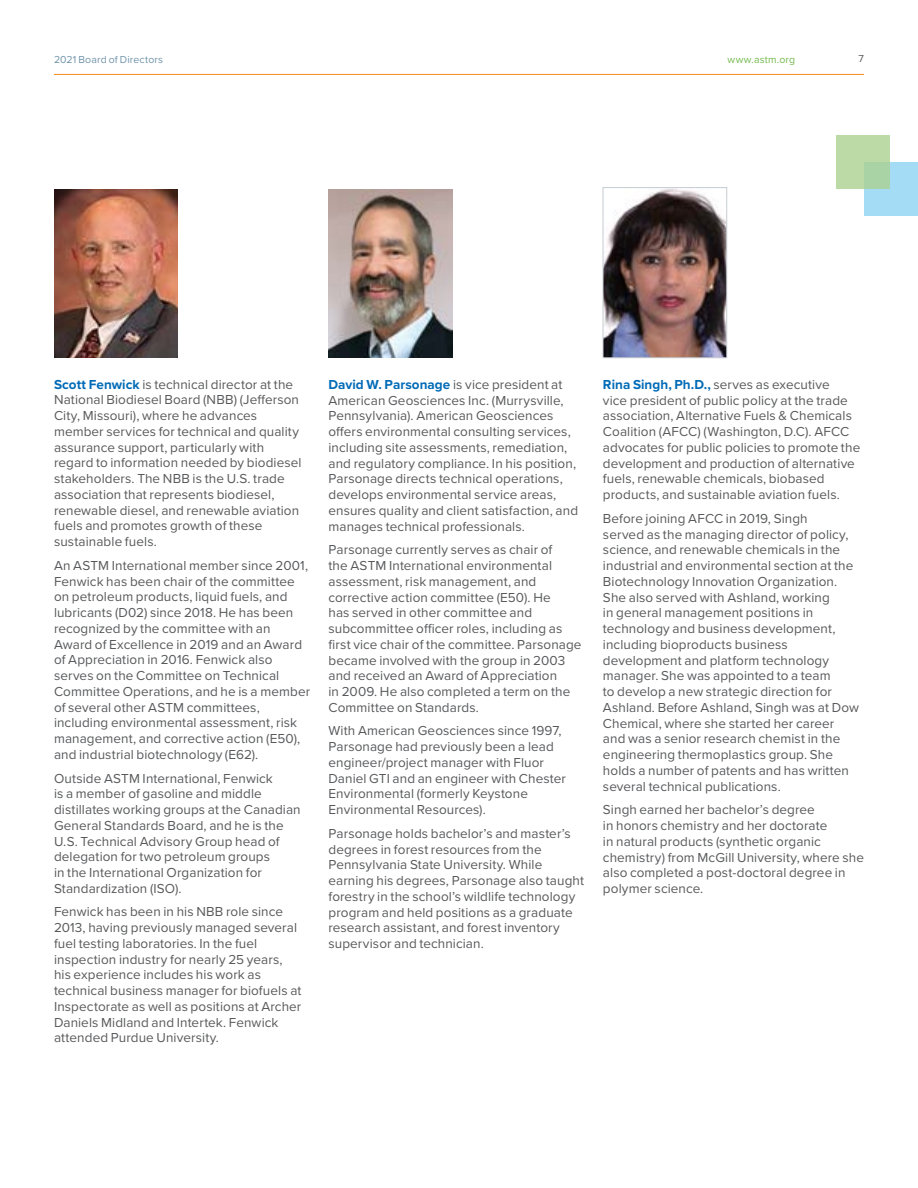
<style>
.page{position:relative;width:918px;height:1188px;background:#fff}
.page>*{position:absolute;margin:0;border:0;box-sizing:border-box;transform-origin:0 0}
.t1{font:13.5px/15.8px "Proxima Nova";letter-spacing:.005em;color:#58595b}
.t2{font:10.5px "Proxima Nova";letter-spacing:.015em;color:#7094aa}
.t3{font:10.5px "Proxima Nova";letter-spacing:.02em;color:#75ba4e}
.t4{font:10.5px "Proxima Nova";color:#58595b}
.s1{font-weight:700;color:#006bb7}
</style>
<div class="page">
<div style="left:864px;top:162px;width:54px;height:54px;background:#a4dcf5"></div>
<div style="left:836px;top:135px;width:54px;height:54px;background:linear-gradient(to right,#bedba6,#b0d6a5)"></div>
<hr style="left:54px;top:74px;width:810px;height:1px;background:#f68b1f">
<img style="left:328px;top:190px;width:124px;height:168px">
<img style="left:54px;top:189px;width:124px;height:169px">
<img style="left:605px;top:189px;width:120px;height:167px">
<div style="left:603px;top:187px;width:124px;height:171px;border:1px solid #c6cdd1"></div>
<p class="t2" style="left:54px;top:52px;width:111px">2021 Board of Directors</p>
<p class="t3" style="left:728px;top:52px;width:69px">www.astm.org</p>
<p class="t4" style="left:859px;top:51px;width:7px">7</p>
<p class="t1" style="left:54px;top:376px;width:249px"><span class="s1">Scott Fenwick</span> is technical director at the National Biodiesel Board (NBB) (Jefferson City, Missouri), where he advances member services for technical and quality assurance support, particularly with regard to information needed by biodiesel stakeholders. The NBB is the U.S. trade association that represents biodiesel, renewable diesel, and renewable aviation fuels and promotes growth of these sustainable fuels.</p>
<p class="t1" style="left:54px;top:557px;width:258px">An ASTM International member since 2001, Fenwick has been chair of the committee on petroleum products, liquid fuels, and lubricants (D02) since 2018. He has been recognized by the committee with an Award of Excellence in 2019 and an Award of Appreciation in 2016. Fenwick also serves on the Committee on Technical Committee Operations, and he is a member of several other ASTM committees, including environmental assessment, risk management, and corrective action (E50), and industrial biotechnology (E62).</p>
<p class="t1" style="left:54px;top:770px;width:248px">Outside ASTM International, Fenwick<br>is a member of gasoline and middle distillates working groups at the Canadian General Standards Board, and he is the U.S. Technical Advisory Group head of delegation for two petroleum groups<br>in the International Organization for Standardization (ISO).</p>
<p class="t1" style="left:54px;top:903px;width:249px">Fenwick has been in his NBB role since 2013, having previously managed several fuel testing laboratories. In the fuel inspection industry for nearly 25 years, his experience includes his work as technical business manager for biofuels at Inspectorate as well as positions at Archer Daniels Midland and Intertek. Fenwick attended Purdue University.</p>
<p class="t1" style="left:328px;top:376px;width:251px"><span class="s1">David W. Parsonage</span> is vice president at American Geosciences Inc. (Murrysville, Pennsylvania). American Geosciences offers environmental consulting services, including site assessments, remediation, and regulatory compliance. In his position, Parsonage directs technical operations, develops environmental service areas, ensures quality and client satisfaction, and manages technical professionals.</p>
<p class="t1" style="left:328px;top:541px;width:255px">Parsonage currently serves as chair of<br>the ASTM International environmental assessment, risk management, and corrective action committee (E50). He<br>has served in other committee and subcommittee officer roles, including as first vice chair of the committee. Parsonage became involved with the group in 2003 and received an Award of Appreciation<br>in 2009. He also completed a term on the Committee on Standards.</p>
<p class="t1" style="left:328px;top:722px;width:239px">With American Geosciences since 1997, Parsonage had previously been a lead engineer/project manager with Fluor Daniel GTI and an engineer with Chester Environmental (formerly Keystone Environmental Resources).</p>
<p class="t1" style="left:328px;top:825px;width:257px">Parsonage holds bachelor’s and master’s degrees in forest resources from the Pennsylvania State University. While earning his degrees, Parsonage also taught forestry in the school’s wildlife technology program and held positions as a graduate research assistant, and forest inventory supervisor and technician.</p>
<p class="t1" style="left:603px;top:376px;width:259px"><span class="s1">Rina Singh, Ph.D.,</span> serves as executive<br>vice president of public policy at the trade association, Alternative Fuels &amp; Chemicals Coalition (AFCC) (Washington, D.C). AFCC advocates for public policies to promote the development and production of alternative fuels, renewable chemicals, biobased products, and sustainable aviation fuels.</p>
<p class="t1" style="left:603px;top:510px;width:258px">Before joining AFCC in 2019, Singh<br>served as the managing director of policy, science, and renewable chemicals in the industrial and environmental section at the Biotechnology Innovation Organization.<br>She also served with Ashland, working<br>in general management positions in technology and business development, including bioproducts business development and platform technology manager. She was appointed to a team<br>to develop a new strategic direction for Ashland. Before Ashland, Singh was at Dow Chemical, where she started her career and was a senior research chemist in the engineering thermoplastics group. She holds a number of patents and has written several technical publications.</p>
<p class="t1" style="left:603px;top:801px;width:262px">Singh earned her bachelor’s degree<br>in honors chemistry and her doctorate<br>in natural products (synthetic organic chemistry) from McGill University, where she also completed a post-doctoral degree in polymer science.</p>
</div>
